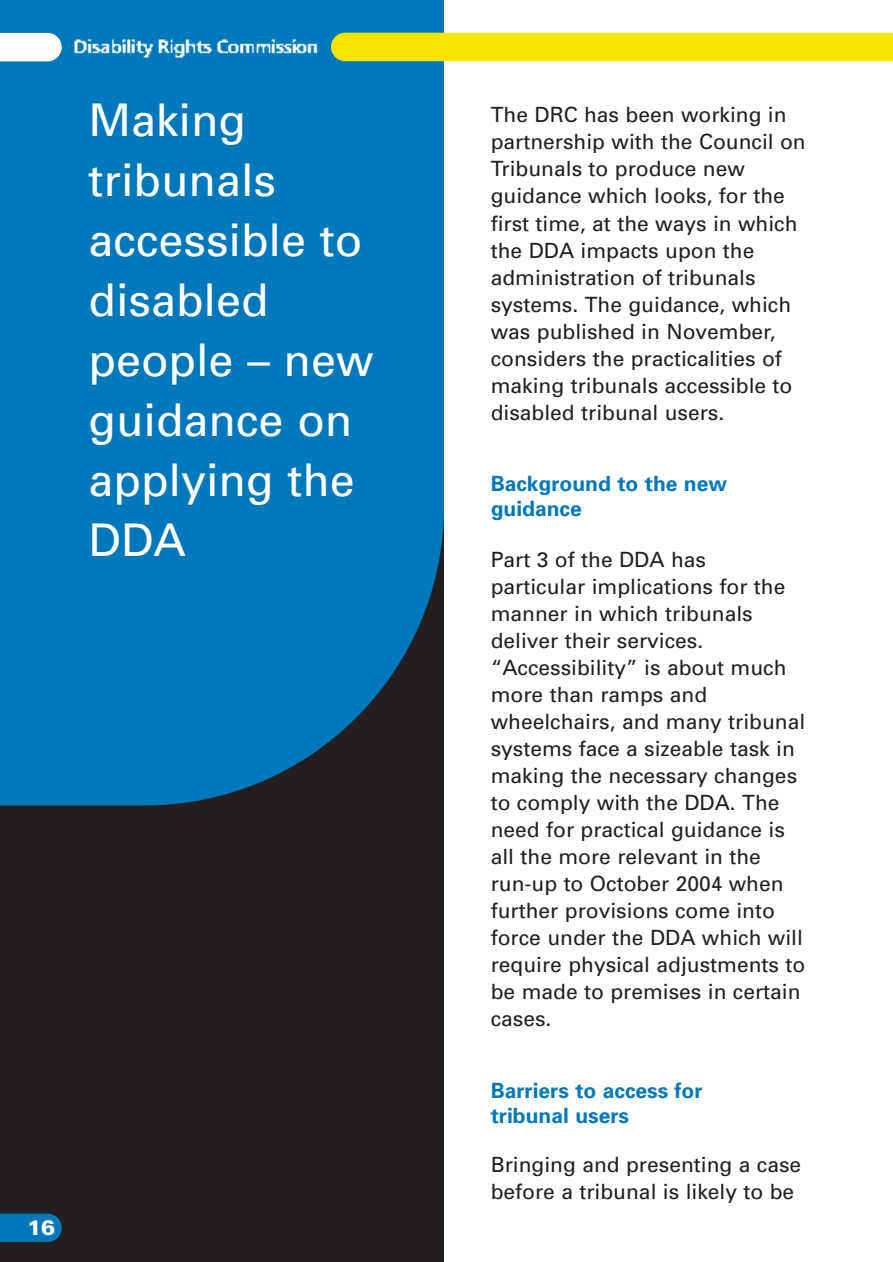
<style>
.page{position:relative;width:893px;height:1262px;background:#fff}
.page>*{position:absolute;margin:0;border:0;box-sizing:border-box;transform-origin:0 0}
.t1{font:45px/60px "Univers";color:#fff}
.t2{font:21px/27px "Univers";color:#231f20}
.t3{font:700 21px/25.2px "Univers";color:#0078b9}
.t4{font:900 21px "Univers";color:#fff}
</style>
<div class="page">
<div style="left:0;top:458px;width:444px;height:803px;background:#231f20"></div>
<div style="left:0;top:0;width:444px;height:805px;background:#0078b9"></div>
<svg style="left:0;top:1213px;width:62px;height:29px;background:#0271ad"></svg>
<svg style="left:0;top:33px;width:62px;height:28px"></svg>
<div style="left:331px;top:33px;width:561px;height:28px;background:#f7e400"></div>
<img style="left:70px;top:20px;width:257px;height:54px">
<h1 class="t1" style="left:88px;top:94px;width:286px">Making tribunals accessible to disabled people – new guidance on applying the<br>DDA</h1>
<p class="t4" style="left:27px;top:1220px;width:30px">16</p>
<p class="t2" style="left:490px;top:103px;width:316px">The DRC has been working in partnership with the Council on<br>Tribunals to produce new guidance which looks, for the first time, at the ways in which the DDA impacts upon the administration of tribunals systems. The guidance, which was published in November, considers the practicalities of making tribunals accessible to disabled tribunal users.</p>
<p class="t3" style="left:490px;top:473px;width:238px">Background to the new guidance</p>
<p class="t2" style="left:490px;top:548px;width:316px">Part 3 of the DDA has particular implications for the manner in which tribunals deliver their services. “Accessibility” is about much more than ramps and wheelchairs, and many tribunal systems face a sizeable task in making the necessary changes to comply with the DDA. The need for practical guidance is all the more relevant in the run-up to October 2004 when further provisions come into force under the DDA which will require physical adjustments to be made to premises in certain cases.</p>
<p class="t3" style="left:490px;top:1079px;width:213px">Barriers to access for tribunal users</p>
<p class="t2" style="left:490px;top:1153px;width:312px;line-height:26.5px">Bringing and presenting a case before a tribunal is likely to be</p>
</div>
